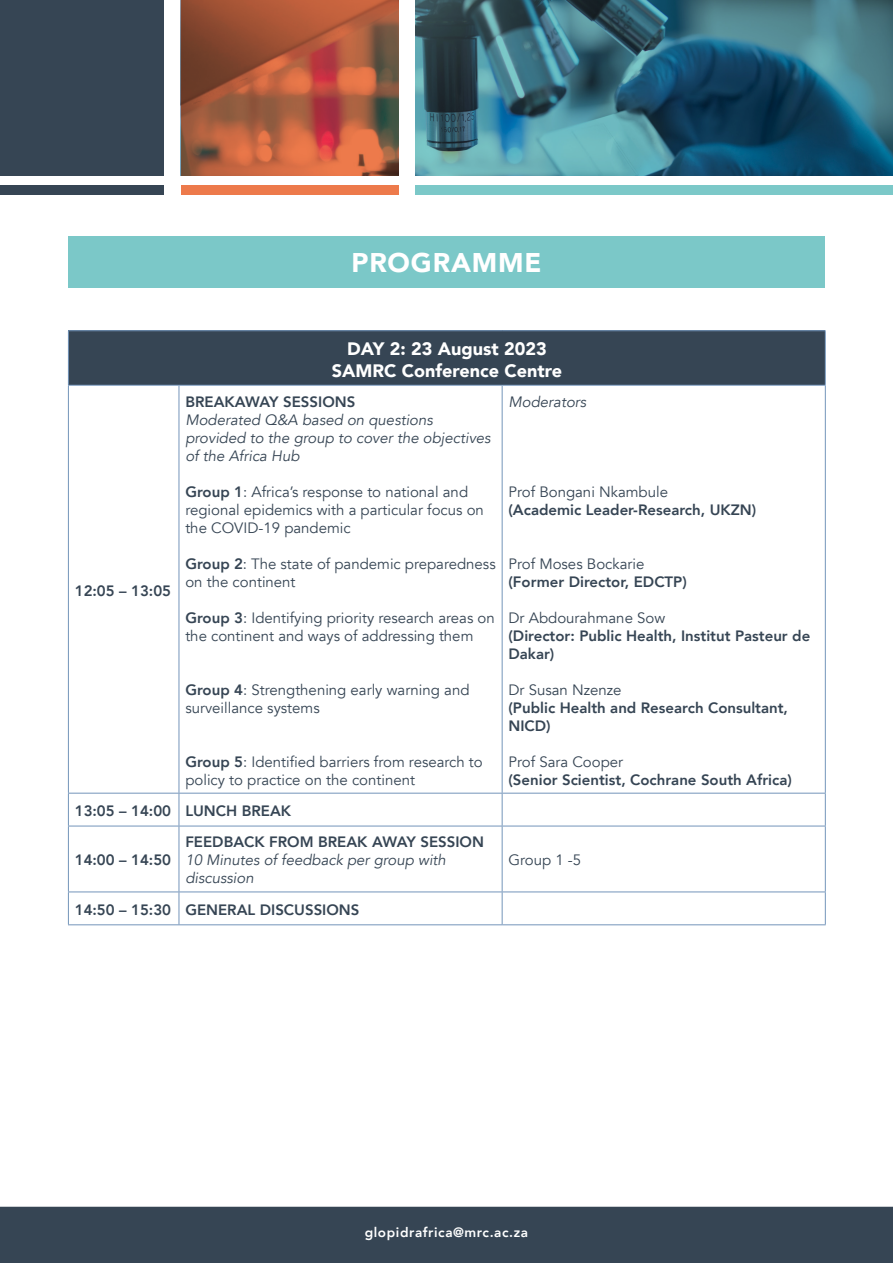
<style>
.page{position:relative;width:893px;height:1263px;background:#fff}
.page>*{position:absolute;margin:0;border:0;box-sizing:border-box;transform-origin:0 0}
.t1{font:900 27px "Avenir";letter-spacing:.03em;color:#fff}
.t2{font:900 18px/21.6px "Avenir";color:#fff;text-align:center}
.t3{font:15px/18px "Avenir";color:#364554}
.t4{font:800 15px/18px "Avenir";color:#364554}
.t5{font:italic 15px/18px "Avenir";color:#364554}
.t6{font:800 13.5px "Avenir";letter-spacing:.045em;color:#fff}
.s1{font-weight:800}
</style>
<div class="page">
<div style="left:0;top:185px;width:164px;height:9px;background:#364554"></div>
<div style="left:181px;top:185px;width:218px;height:9px;background:#ed7a4b"></div>
<div style="left:416px;top:185px;width:477px;height:9px;background:#7bc8c8"></div>
<div style="left:68px;top:237px;width:757px;height:51px;background:#7bc8c8"></div>
<div style="left:68px;top:331px;width:757px;height:54px;background:#364554"></div>
<hr style="left:68px;top:330px;width:111px;height:1px;background:#7495ba">
<hr style="left:68px;top:331px;width:1px;height:54px;background:#7495ba">
<hr style="left:179px;top:330px;width:323px;height:1px;background:#7495ba">
<hr style="left:502px;top:330px;width:324px;height:1px;background:#7495ba">
<hr style="left:825px;top:331px;width:1px;height:54px;background:#7495ba">
<hr style="left:68px;top:385px;width:111px;height:1px;background:#7495ba">
<hr style="left:68px;top:386px;width:1px;height:407px;background:#7495ba">
<hr style="left:179px;top:385px;width:323px;height:1px;background:#7495ba">
<hr style="left:179px;top:386px;width:1px;height:407px;background:#7495ba">
<hr style="left:502px;top:385px;width:324px;height:1px;background:#7495ba">
<hr style="left:502px;top:386px;width:1px;height:407px;background:#7495ba">
<hr style="left:825px;top:386px;width:1px;height:407px;background:#7495ba">
<hr style="left:68px;top:793px;width:111px;height:1px;background:#7495ba">
<hr style="left:68px;top:793px;width:1px;height:33px;background:#7495ba">
<hr style="left:179px;top:793px;width:323px;height:1px;background:#7495ba">
<hr style="left:179px;top:793px;width:1px;height:33px;background:#7495ba">
<hr style="left:502px;top:793px;width:324px;height:1px;background:#7495ba">
<hr style="left:502px;top:793px;width:1px;height:33px;background:#7495ba">
<hr style="left:825px;top:793px;width:1px;height:33px;background:#7495ba">
<hr style="left:68px;top:826px;width:111px;height:1px;background:#7495ba">
<hr style="left:68px;top:826px;width:1px;height:65px;background:#7495ba">
<hr style="left:179px;top:826px;width:323px;height:1px;background:#7495ba">
<hr style="left:179px;top:826px;width:1px;height:65px;background:#7495ba">
<hr style="left:502px;top:826px;width:324px;height:1px;background:#7495ba">
<hr style="left:502px;top:826px;width:1px;height:65px;background:#7495ba">
<hr style="left:825px;top:826px;width:1px;height:65px;background:#7495ba">
<hr style="left:68px;top:891px;width:111px;height:1px;background:#7495ba">
<hr style="left:68px;top:892px;width:1px;height:32px;background:#7495ba">
<hr style="left:179px;top:891px;width:323px;height:1px;background:#7495ba">
<hr style="left:179px;top:892px;width:1px;height:32px;background:#7495ba">
<hr style="left:502px;top:891px;width:324px;height:1px;background:#7495ba">
<hr style="left:502px;top:892px;width:1px;height:32px;background:#7495ba">
<hr style="left:825px;top:892px;width:1px;height:32px;background:#7495ba">
<hr style="left:68px;top:924px;width:111px;height:1px;background:#7495ba">
<hr style="left:179px;top:924px;width:323px;height:1px;background:#7495ba">
<hr style="left:502px;top:924px;width:324px;height:1px;background:#7495ba">
<div style="left:0;top:1207px;width:893px;height:56px;background:#364554"></div>
<div style="left:0;top:0;width:164px;height:175px;background:#364554"></div>
<svg style="left:181px;top:0;width:218px;height:175px"></svg>
<svg style="left:416px;top:0;width:477px;height:175px"></svg>
<h1 class="t1" style="left:351px;top:239px;width:191px">PROGRAMME</h1>
<p class="t4" style="left:75px;top:581px;width:98px">12:05 – 13:05</p>
<p class="t2" style="left:332px;top:338px;width:232px">DAY 2: 23 August 2023<br>SAMRC Conference Centre</p>
<p class="t4" style="left:185px;top:392px;width:172px">BREAKAWAY SESSIONS</p>
<p class="t5" style="left:185px;top:411px;width:307px">Moderated Q&amp;A based on questions provided to the group to cover the objectives of the Africa Hub</p>
<p class="t3" style="left:185px;top:483px;width:300px"><span class="s1">Group 1</span>: Africa’s response to national and regional epidemics with a particular focus on the COVID-19 pandemic</p>
<p class="t3" style="left:185px;top:555px;width:312px"><span class="s1">Group 2</span>: The state of pandemic preparedness on the continent</p>
<p class="t3" style="left:185px;top:609px;width:311px"><span class="s1">Group 3</span>: Identifying priority research areas on the continent and ways of addressing them</p>
<p class="t3" style="left:185px;top:681px;width:286px"><span class="s1">Group 4</span>: Strengthening early warning and surveillance systems</p>
<p class="t3" style="left:185px;top:753px;width:299px"><span class="s1">Group 5</span>: Identified barriers from research to policy to practice on the continent</p>
<p class="t5" style="left:508px;top:393px;width:79px">Moderators</p>
<p class="t3" style="left:508px;top:483px;width:161px">Prof Bongani Nkambule</p>
<p class="t4" style="left:508px;top:500px;width:249px">(Academic Leader-Research, UKZN)</p>
<p class="t3" style="left:508px;top:555px;width:137px">Prof Moses Bockarie</p>
<p class="t4" style="left:508px;top:572px;width:180px">(Former Director, EDCTP)</p>
<p class="t3" style="left:508px;top:609px;width:158px">Dr Abdourahmane Sow</p>
<p class="t4" style="left:508px;top:626px;width:303px">(Director: Public Health, Institut Pasteur de<br>Dakar)</p>
<p class="t3" style="left:508px;top:681px;width:115px">Dr Susan Nzenze</p>
<p class="t4" style="left:508px;top:698px;width:281px">(Public Health and Research Consultant,<br>NICD)</p>
<p class="t3" style="left:508px;top:753px;width:116px">Prof Sara Cooper</p>
<p class="t4" style="left:508px;top:770px;width:285px">(Senior Scientist, Cochrane South Africa)</p>
<p class="t4" style="left:75px;top:802px;width:218px">13:05 – 14:00 LUNCH BREAK</p>
<p class="t4" style="left:75px;top:851px;width:98px">14:00 – 14:50</p>
<p class="t4" style="left:185px;top:833px;width:300px">FEEDBACK FROM BREAK AWAY SESSION</p>
<p class="t5" style="left:185px;top:851px;width:262px">10 Minutes of feedback per group with discussion</p>
<p class="t3" style="left:508px;top:851px;width:74px">Group 1 -5</p>
<p class="t4" style="left:75px;top:901px;width:286px">14:50 – 15:30 GENERAL DISCUSSIONS</p>
<p class="t6" style="left:365px;top:1221px;width:165px">glopidrafrica@mrc.ac.za</p>
</div>
